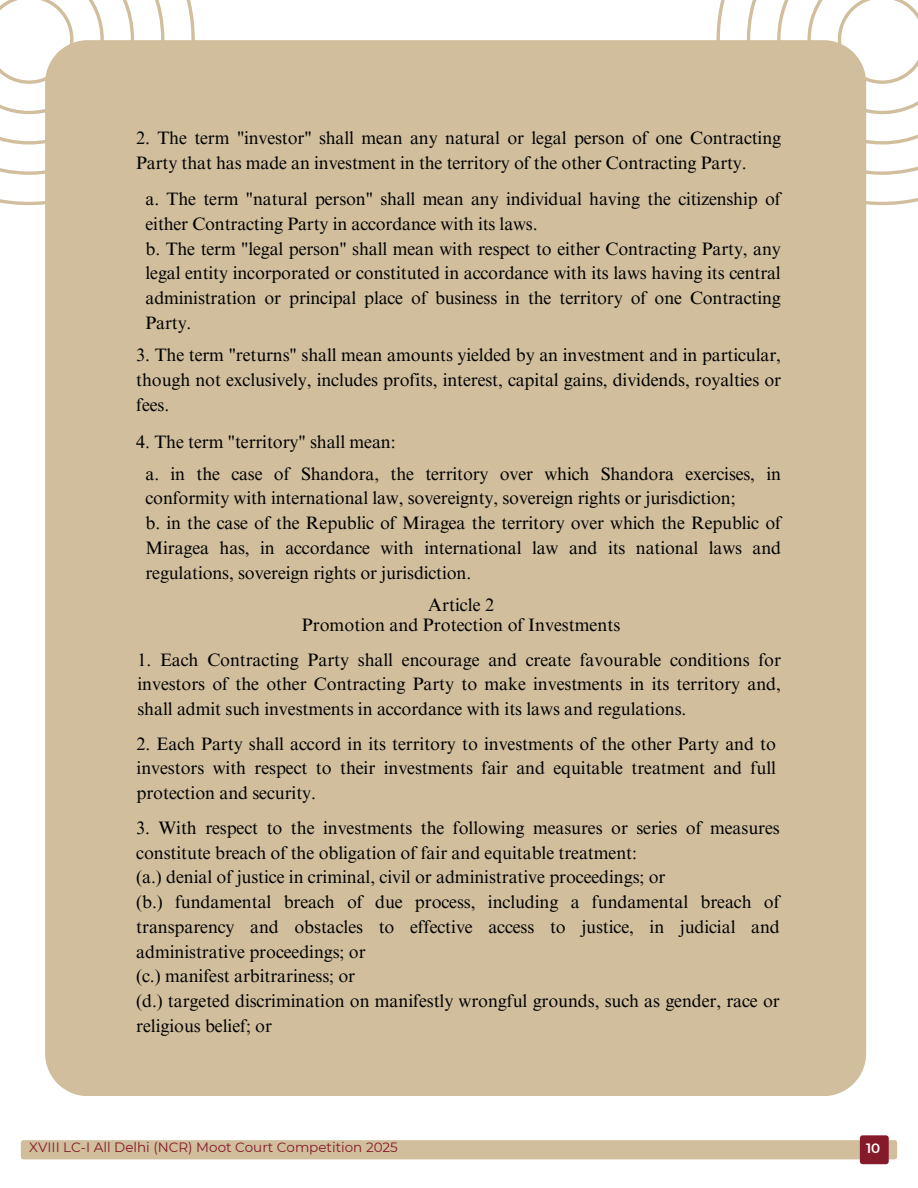
<style>
.page{position:relative;width:918px;height:1188px;background:#fff}
.page>*{position:absolute;margin:0;border:0;box-sizing:border-box;transform-origin:0 0}
.t1{font:18px/24.8px "Times NRMT Pro";letter-spacing:-.01em;color:#000}
.t2{font:13.5px "Montserrat";color:#841a2a}
.t3{font:600 13.5px "Montserrat";color:#fff}
</style>
<div class="page">
<svg style="left:0;top:0;width:195px;height:205px"></svg>
<svg style="left:717px;top:0;width:201px;height:205px"></svg>
<div style="left:45px;top:40px;width:821px;height:1055px;background:#d0be9d"></div>
<div style="left:21px;top:1140px;width:876px;height:19px;background:#d0be9d;border-radius:3px"></div>
<div style="left:860px;top:1135px;width:29px;height:29px;background:#841a2a;border-radius:3px"></div>
<h1 class="t1" style="left:136px;top:128px;width:646px">2. The term "investor" shall mean any natural or legal person of one Contracting<br>Party that has made an investment in the territory of the other Contracting Party.</h1>
<h1 class="t1" style="left:146px;top:189px;width:637px">a. The term "natural person" shall mean any individual having the citizenship of either Contracting Party in accordance with its laws.<br>b. The term "legal person" shall mean with respect to either Contracting Party, any legal entity incorporated or constituted in accordance with its laws having its central administration or principal place of business in the territory of one Contracting Party.</h1>
<h1 class="t1" style="left:136px;top:345px;width:646px;text-align:justify">3. The term "returns" shall mean amounts yielded by an investment and in particular, though not exclusively, includes profits, interest, capital gains, dividends, royalties or fees.</h1>
<h1 class="t1" style="left:136px;top:431px;width:261px">4. The term "territory" shall mean:</h1>
<h1 class="t1" style="left:146px;top:463px;width:637px">a. in the case of Shandora, the territory over which Shandora exercises, in conformity with international law, sovereignty, sovereign rights or jurisdiction;<br>b. in the case of the Republic of Miragea the territory over which the Republic of Miragea has, in accordance with international law and its national laws and regulations, sovereign rights or jurisdiction.</h1>
<h1 class="t1" style="left:302px;top:597px;width:320px;line-height:20.2px;text-align:center">Article 2<br>Promotion and Protection of Investments</h1>
<h1 class="t1" style="left:137px;top:649px;width:645px;text-align:justify">1. Each Contracting Party shall encourage and create favourable conditions for investors of the other Contracting Party to make investments in its territory and, shall admit such investments in accordance with its laws and regulations.</h1>
<h1 class="t1" style="left:137px;top:733px;width:641px;text-align:justify">2. Each Party shall accord in its territory to investments of the other Party and to investors with respect to their investments fair and equitable treatment and full protection and security.</h1>
<h1 class="t1" style="left:136px;top:818px;width:645px">3. With respect to the investments the following measures or series of measures constitute breach of the obligation of fair and equitable treatment:<br>(a.) denial of justice in criminal, civil or administrative proceedings; or<br>(b.) fundamental breach of due process, including a fundamental breach of transparency and obstacles to effective access to justice, in judicial and administrative proceedings; or<br>(c.) manifest arbitrariness; or<br>(d.) targeted discrimination on manifestly wrongful grounds, such as gender, race or religious belief; or</h1>
<p class="t2" style="left:29px;top:1139px;width:370px">XVIII LC-I All Delhi (NCR) Moot Court Competition 2025</p>
<p class="t3" style="left:866px;top:1140px;width:16px">10</p>
</div>
